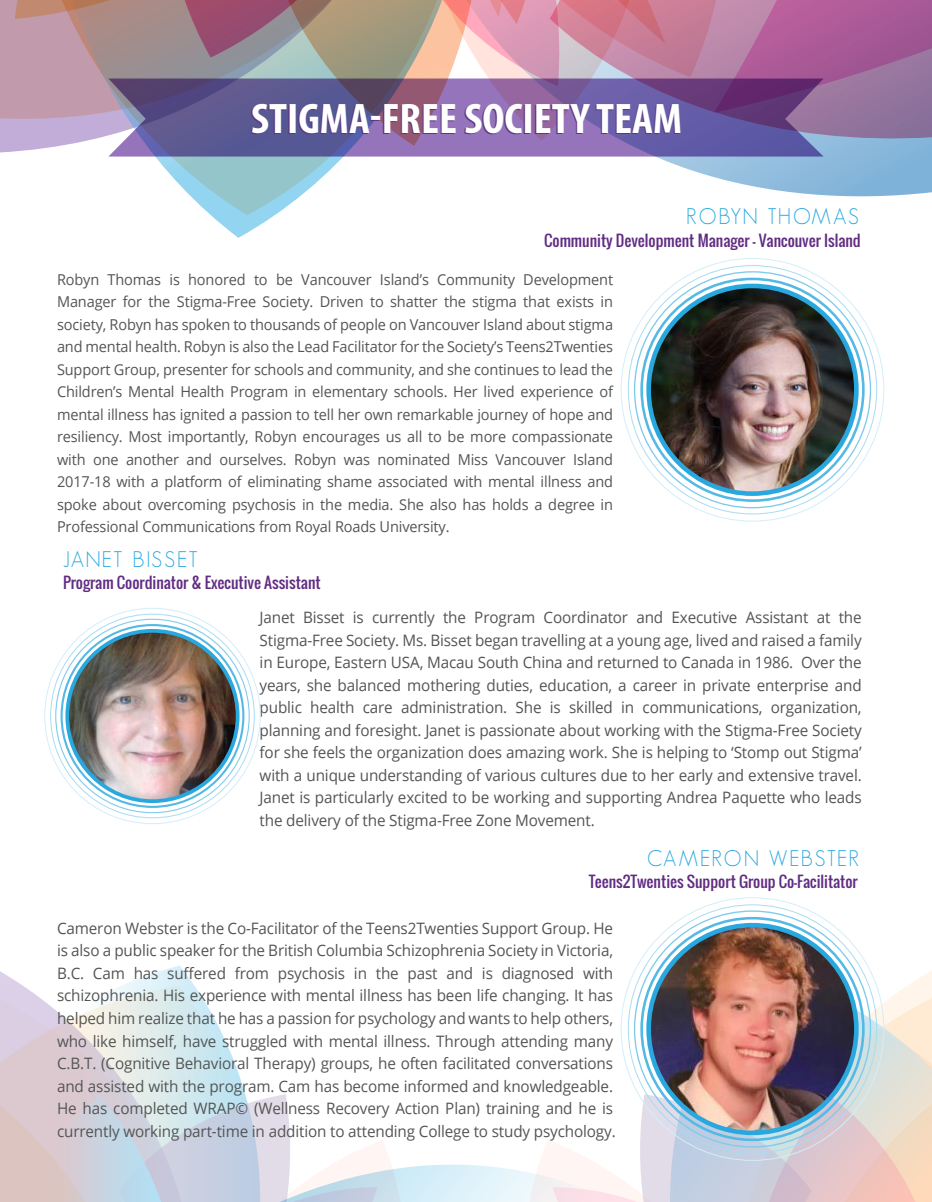
<style>
.page{position:relative;width:932px;height:1202px;background:#fff}
.page>*{position:absolute;margin:0;border:0;box-sizing:border-box;transform-origin:0 0}
.t1{font:700 condensed 42.9px "Myriad Pro";color:#fff;scale:1.06 1}
.t2{font:300 22.05px "Geosans";letter-spacing:.055em;color:#29a8df}
.t3{font:300 22.05px "Geosans";letter-spacing:.075em;color:#29a8df}
.t4{font:15.75px/22.5px "Open Sans";letter-spacing:-.01em;color:#535554}
.t5{font:15px/22.5px "Open Sans";letter-spacing:-.01em;color:#535554;text-align:justify}
.t6{font:15px "Oswald";color:#612c83}
</style>
<div class="page">
<svg style="left:657px;top:146px;width:275px;height:50px"></svg>
<svg style="left:156px;top:157px;width:187px;height:81px"></svg>
<svg style="left:0;top:0;width:932px;height:146px;background:#b58a9d"></svg>
<svg style="left:0;top:970px;width:932px;height:232px"></svg>
<img style="left:648px;top:287px;width:208px;height:206px">
<div style="left:646px;top:284px;width:212px;height:212px;border:5px solid #29a8df;border-radius:50%"></div>
<img style="left:648px;top:926px;width:208px;height:206px">
<div style="left:646px;top:923px;width:212px;height:212px;border:5px solid #29a8df;border-radius:50%"></div>
<svg style="left:108px;top:78px;width:715px;height:79px;background:#735e9b"></svg>
<img style="left:67px;top:632px;width:171px;height:169px">
<div style="left:65px;top:629px;width:174px;height:174px;border:4px solid #29a8df;border-radius:50%"></div>
<h1 class="t1" style="left:251px;top:92px;width:408px">STIGMA-FREE SOCIETY TEAM</h1>
<h2 class="t2" style="left:686px;top:204px;width:174px">ROBYN THOMAS</h2>
<p class="t6" style="left:544px;top:229px;width:318px">Community Development Manager – Vancouver Island</p>
<p class="t5" style="left:57px;top:267px;width:557px">Robyn Thomas is honored to be Vancouver Island’s Community Development Manager for the Stigma-Free Society. Driven to shatter the stigma that exists in society, Robyn has spoken to thousands of people on Vancouver Island about stigma and mental health. Robyn is also the Lead Facilitator for the Society’s Teens2Twenties Support Group, presenter for schools and community, and she continues to lead the Children’s Mental Health Program in elementary schools. Her lived experience of mental illness has ignited a passion to tell her own remarkable journey of hope and resiliency. Most importantly, Robyn encourages us all to be more compassionate with one another and ourselves. Robyn was nominated Miss Vancouver Island 2017-18 with a platform of eliminating shame associated with mental illness and spoke about overcoming psychosis in the media. She also has holds a degree in Professional Communications from Royal Roads University.</p>
<h2 class="t2" style="left:63px;top:547px;width:136px">JANET BISSET</h2>
<p class="t6" style="left:63px;top:571px;width:259px">Program Coordinator &amp; Executive Assistant</p>
<p class="t4" style="left:259px;top:606px;width:603px;text-align:justify">Janet Bisset is currently the Program Coordinator and Executive Assistant at the Stigma-Free Society. Ms. Bisset began travelling at a young age, lived and raised a family in Europe, Eastern USA, Macau South China and returned to Canada in 1986. Over the years, she balanced mothering duties, education, a career in private enterprise and public health care administration. She is skilled in communications, organization, planning and foresight. Janet is passionate about working with the Stigma-Free Society for she feels the organization does amazing work. She is helping to ‘Stomp out Stigma’ with a unique understanding of various cultures due to her early and extensive travel.<br>Janet is particularly excited to be working and supporting Andrea Paquette who leads the delivery of the Stigma-Free Zone Movement.</p>
<h2 class="t3" style="left:647px;top:846px;width:213px">CAMERON WEBSTER</h2>
<p class="t6" style="left:588px;top:869px;width:270px">Teens2Twenties Support Group Co-Facilitator</p>
<p class="t4" style="left:57px;top:916px;width:560px">Cameron Webster is the Co-Facilitator of the Teens2Twenties Support Group. He is also a public speaker for the British Columbia Schizophrenia Society in Victoria, B.C. Cam has suffered from psychosis in the past and is diagnosed with schizophrenia. His experience with mental illness has been life changing. It has helped him realize that he has a passion for psychology and wants to help others, who like himself, have struggled with mental illness. Through attending many C.B.T. (Cognitive Behavioral Therapy) groups, he often facilitated conversations and assisted with the program. Cam has become informed and knowledgeable.<br>He has completed WRAP© (Wellness Recovery Action Plan) training and he is currently working part-time in addition to attending College to study psychology.</p>
</div>
